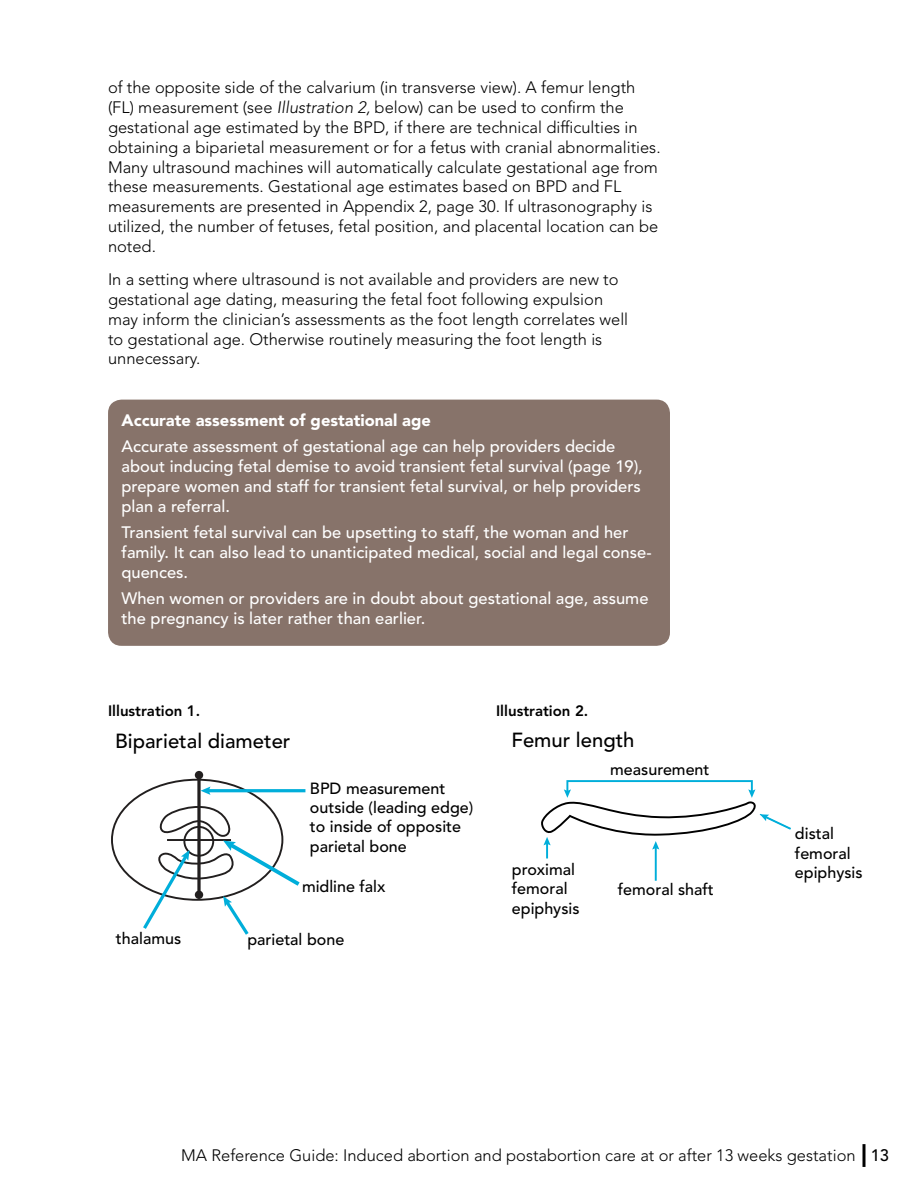
<style>
.page{position:relative;width:918px;height:1188px;background:#fff}
.page>*{position:absolute;margin:0;border:0;box-sizing:border-box;transform-origin:0 0}
.t1{font:500 20.25px "Avenir LT Std";color:#000}
.t2{font:300 16.5px/19.8px "Avenir LT Std";color:#000}
.t3{font:500 16.5px/19.8px "Avenir LT Std";color:#fff}
.t4{font:900 16.5px "Avenir LT Std";color:#fff}
.t5{font:500 16.05px/19.4px "Avenir LT Std";color:#000}
.t6{font:800 15px "Avenir LT Std";color:#000}
.s1{font-style:italic}
.s2{font-weight:500}
</style>
<div class="page">
<svg style="left:862px;top:1144px;width:4px;height:23px"></svg>
<div style="left:108px;top:400px;width:562px;height:246px;background:#87736a;border-radius:14px"></div>
<div style="left:195px;top:771px;width:8px;height:8px;background:#221f1f;border-radius:50%"></div>
<svg style="left:197px;top:779px;width:4px;height:8px"></svg>
<hr style="left:207px;top:789px;width:98px;height:3px;background:#00aeda">
<svg style="left:140px;top:787px;width:164px;height:148px"></svg>
<div style="left:566px;top:780px;width:187px;height:13px;border:2px solid #00aeda"></div>
<hr style="left:655px;top:847px;width:2px;height:34px;background:#00aeda">
<svg style="left:541px;top:789px;width:250px;height:69px"></svg>
<p class="t2" style="left:108px;top:78px;width:554px">of the opposite side of the calvarium (in transverse view). A femur length (FL) measurement (see <span class="s1">Illustration 2,</span> below) can be used to confirm the gestational age estimated by the BPD, if there are technical difficulties in obtaining a biparietal measurement or for a fetus with cranial abnormalities.<br>Many ultrasound machines will automatically calculate gestational age from these measurements. Gestational age estimates based on BPD and FL measurements are presented in Appendix 2, page 30. If ultrasonography is utilized, the number of fetuses, fetal position, and placental location can be noted.</p>
<p class="t2" style="left:108px;top:270px;width:522px">In a setting where ultrasound is not available and providers are new to gestational age dating, measuring the fetal foot following expulsion may inform the clinician’s assessments as the foot length correlates well to gestational age. Otherwise routinely measuring the foot length is unnecessary.</p>
<p class="t4" style="left:122px;top:410px;width:311px">Accurate assessment of gestational age</p>
<p class="t3" style="left:122px;top:437px;width:523px">Accurate assessment of gestational age can help providers decide about inducing fetal demise to avoid transient fetal survival (page 19), prepare women and staff for transient fetal survival, or help providers plan a referral.</p>
<p class="t3" style="left:122px;top:523px;width:531px">Transient fetal survival can be upsetting to staff, the woman and her family. It can also lead to unanticipated medical, social and legal conse&shy;quences.</p>
<p class="t3" style="left:122px;top:589px;width:528px">When women or providers are in doubt about gestational age, assume the pregnancy is later rather than earlier.</p>
<p class="t6" style="left:108px;top:701px;width:94px">Illustration 1.</p>
<p class="t6" style="left:496px;top:701px;width:94px">Illustration 2.</p>
<p class="t1" style="left:115px;top:730px;width:177px">Biparietal diameter</p>
<p class="t5" style="left:310px;top:779px;width:165px">BPD measurement outside (leading edge) to inside of opposite parietal bone</p>
<p class="t5" style="left:302px;top:877px;width:85px">midline falx</p>
<p class="t5" style="left:116px;top:929px;width:67px">thalamus</p>
<p class="t5" style="left:247px;top:930px;width:98px">parietal bone</p>
<p class="t1" style="left:511px;top:729px;width:125px">Femur length</p>
<p class="t5" style="left:610px;top:760px;width:101px">measurement</p>
<p class="t5" style="left:512px;top:860px;width:69px">proximal femoral epiphysis</p>
<p class="t5" style="left:618px;top:881px;width:98px">femoral shaft</p>
<p class="t5" style="left:795px;top:824px;width:69px">distal femoral epiphysis</p>
<p class="t2" style="left:181px;top:1145px;width:709px">MA Reference Guide: Induced abortion and postabortion care at or after 13 weeks gestation <span class="s2">13</span></p>
</div>
